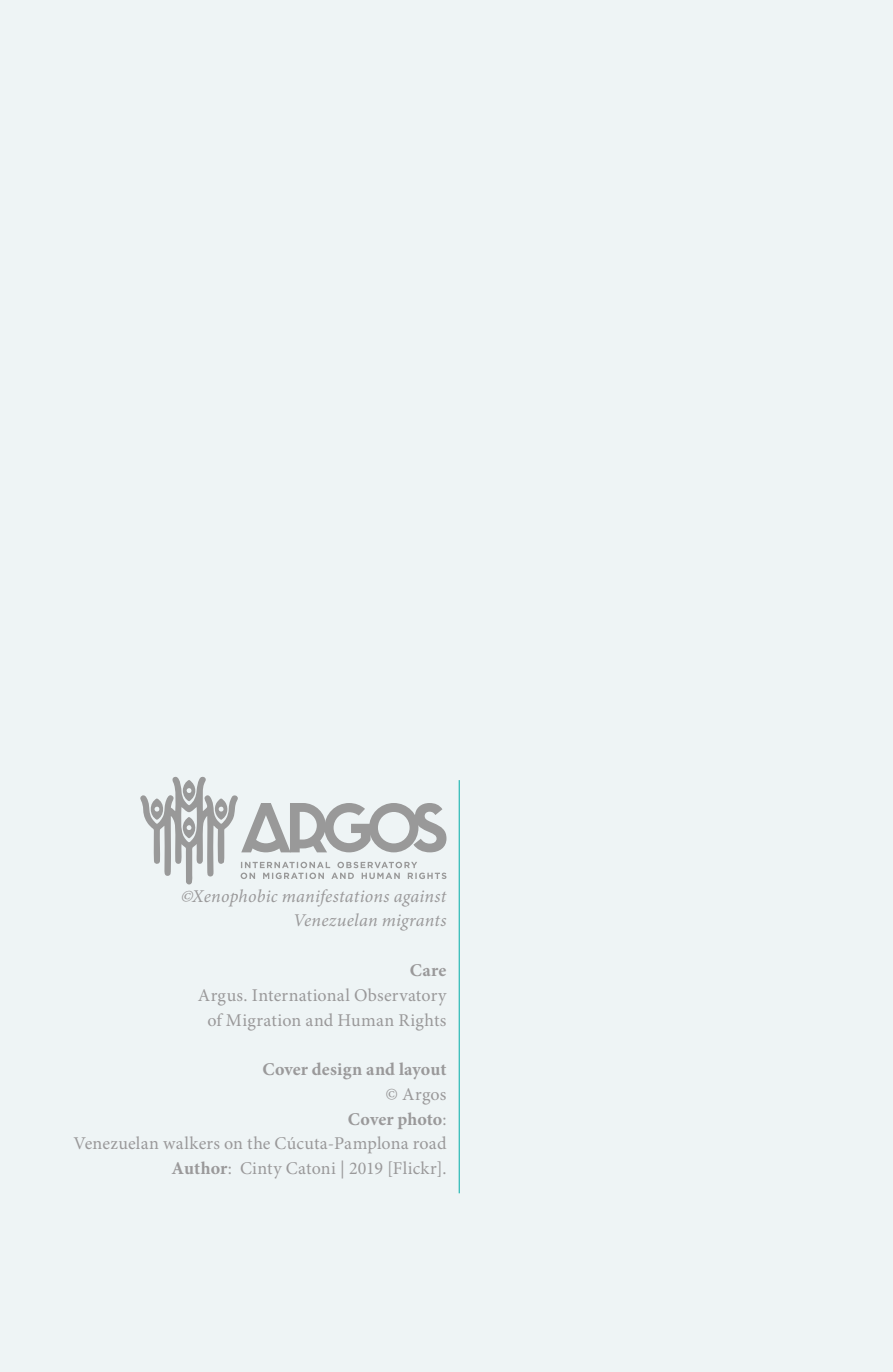
<style>
.page{position:relative;width:893px;height:1372px;background:#fff}
.page>*{position:absolute;margin:0;border:0;box-sizing:border-box;transform-origin:0 0}
.t1{font:18px/24.8px "Minion Pro";letter-spacing:.01em;color:#9a999a;text-align:center}
.t2{font:italic 18px/24.8px "Minion Pro";letter-spacing:.01em;color:#9a999a;text-align:right}
.t3{font:700 18px "Minion Pro";letter-spacing:.005em;color:#9a999a}
.s1{font-style:inherit}
.s2{font-weight:700}
</style>
<div class="page">
<div style="left:0;top:0;width:893px;height:1371px;background:#eef4f5"></div>
<hr style="left:459px;top:780px;width:1px;height:413px;background:#1bb5b1">
<svg style="left:140px;top:776px;width:306px;height:108px"></svg>
<p class="t2" style="left:180px;top:883px;width:268px"><span class="s1">©</span>Xenophobic manifestations against<br>Venezuelan migrants</p>
<p class="t3" style="left:410px;top:959px;width:38px">Care</p>
<p class="t1" style="left:198px;top:983px;width:250px">Argus. International Observatory of Migration and Human Rights</p>
<p class="t3" style="left:262px;top:1058px;width:186px">Cover design and layout</p>
<p class="t1" style="left:73px;top:1082px;width:375px;text-align:right">© Argos<br><span class="s2">Cover photo</span>:<br>Venezuelan walkers on the Cúcuta-Pamplona road<br><span class="s2">Author</span>: Cinty Catoni | 2019 [Flickr].</p>
</div>
